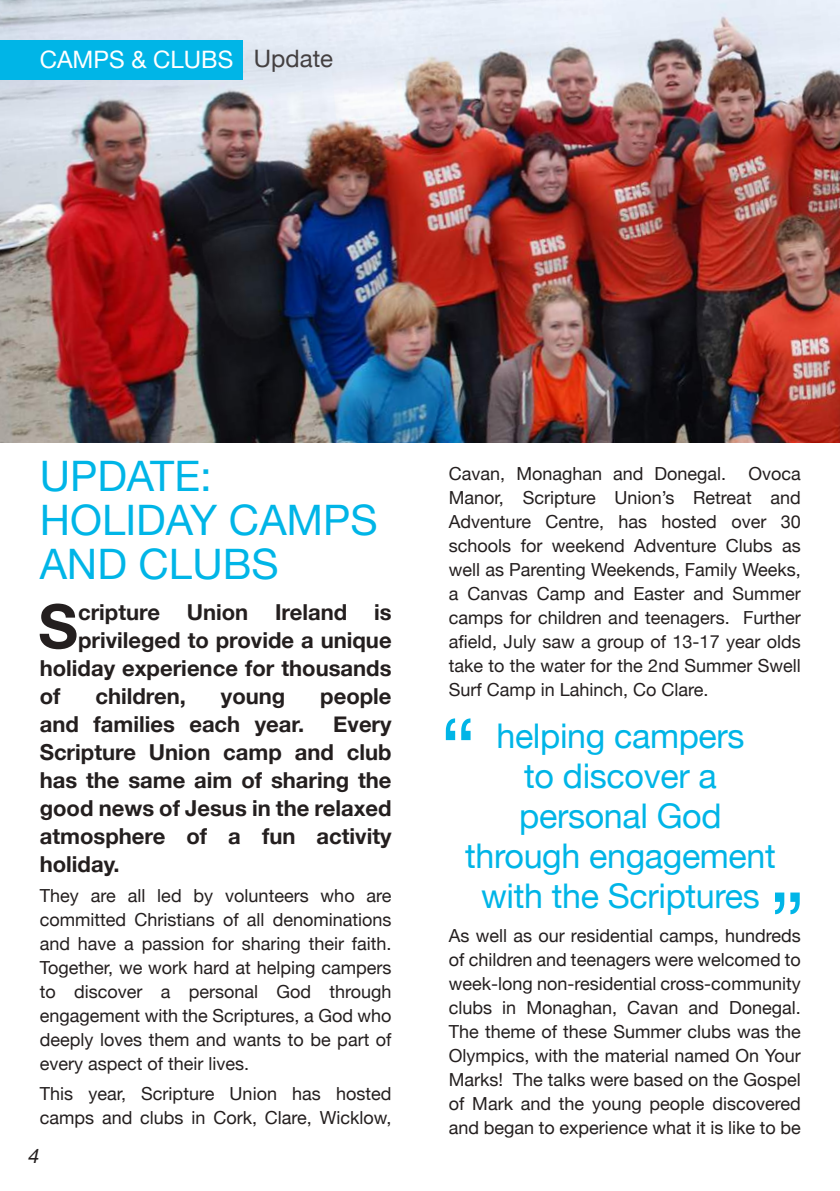
<style>
.page{position:relative;width:840px;height:1191px;background:#fff}
.page>*{position:absolute;margin:0;border:0;box-sizing:border-box;transform-origin:0 0}
.t1{font:84px "Helvetica Neue";color:#00b5e7}
.t2{font:700 61.2px "Helvetica Neue";color:#241f1f}
.t3{font:42px/44px "Helvetica Neue";color:#00b5e7}
.t4{font:34px/40px "Helvetica Neue";letter-spacing:-.01em;color:#00b5e7;text-align:center}
.t5{font:24px "Helvetica Neue";color:#fff}
.t6{font:700 22px/28px "Helvetica Neue";color:#241f1f;text-align:justify}
.t7{font:italic 20px "Helvetica Neue";color:#241f1f}
.t8{font:18px/24px "Helvetica Neue";color:#241f1f;text-align:justify}
.s1{color:#444041}
</style>
<div class="page">
<img style="left:0;top:0;width:839px;height:442px">
<div style="left:0;top:40px;width:242px;height:39px;background:#00b5e7"></div>
<h3 class="t5" style="left:40px;top:45px;width:295px">CAMPS &amp; CLUBS <span class="s1">Update</span></h3>
<h3 class="t3" style="left:40px;top:453px;width:339px">UPDATE:<br>HOLIDAY CAMPS<br>AND CLUBS</h3>
<p class="t8" style="left:448px;top:461px;width:353px">Cavan, Monaghan and Donegal. Ovoca Manor, Scripture Union’s Retreat and Adventure Centre, has hosted over 30 schools for weekend Adventure Clubs as well as Parenting Weekends, Family Weeks, a Canvas Camp and Easter and Summer camps for children and teenagers. Further afield, July saw a group of 13-17 year olds take to the water for the 2nd Summer Swell Surf Camp in Lahinch, Co Clare.</p>
<h2 class="t2" style="left:38px;top:588px;width:41px">S</h2>
<p class="t6" style="left:78px;top:598px;width:315px">cripture Union Ireland is</p>
<p class="t6" style="left:78px;top:626px;width:315px">privileged to provide a unique</p>
<p class="t6" style="left:40px;top:654px;width:353px">holiday experience for thousands</p>
<p class="t6" style="left:40px;top:682px;width:22px">of</p>
<p class="t6" style="left:95px;top:682px;width:92px">children,</p>
<p class="t6" style="left:221px;top:682px;width:66px">young</p>
<p class="t6" style="left:320px;top:682px;width:73px">people</p>
<p class="t6" style="left:40px;top:710px;width:266px">and families each year.</p>
<p class="t6" style="left:40px;top:710px;width:353px;text-indent:293px">Every Scripture Union camp and club has the same aim of sharing the good news of Jesus in the relaxed atmosphere of a fun activity holiday.</p>
<p class="t8" style="left:40px;top:883px;width:353px">They are all led by volunteers who are committed Christians of all denominations and have a passion for sharing their faith.<br>Together, we work hard at helping campers to discover a personal God through engagement with the Scriptures, a God who deeply loves them and wants to be part of every aspect of their lives.</p>
<p class="t8" style="left:40px;top:1081px;width:353px">This year, Scripture Union has hosted camps and clubs in Cork, Clare, Wicklow,</p>
<h1 class="t1" style="left:440px;top:698px;width:37px">“</h1>
<h3 class="t4" style="left:465px;top:715px;width:312px">helping campers<br>to discover a personal God through engagement with the Scriptures</h3>
<h1 class="t1" style="left:769px;top:872px;width:37px">”</h1>
<p class="t8" style="left:448px;top:923px;width:353px">As well as our residential camps, hundreds of children and teenagers were welcomed to week-long non-residential cross-community clubs in Monaghan, Cavan and Donegal.<br>The theme of these Summer clubs was the Olympics, with the material named On Your Marks! The talks were based on the Gospel of Mark and the young people discovered and began to experience what it is like to be</p>
<p class="t7" style="left:28px;top:1143px;width:13px">4</p>
</div>
